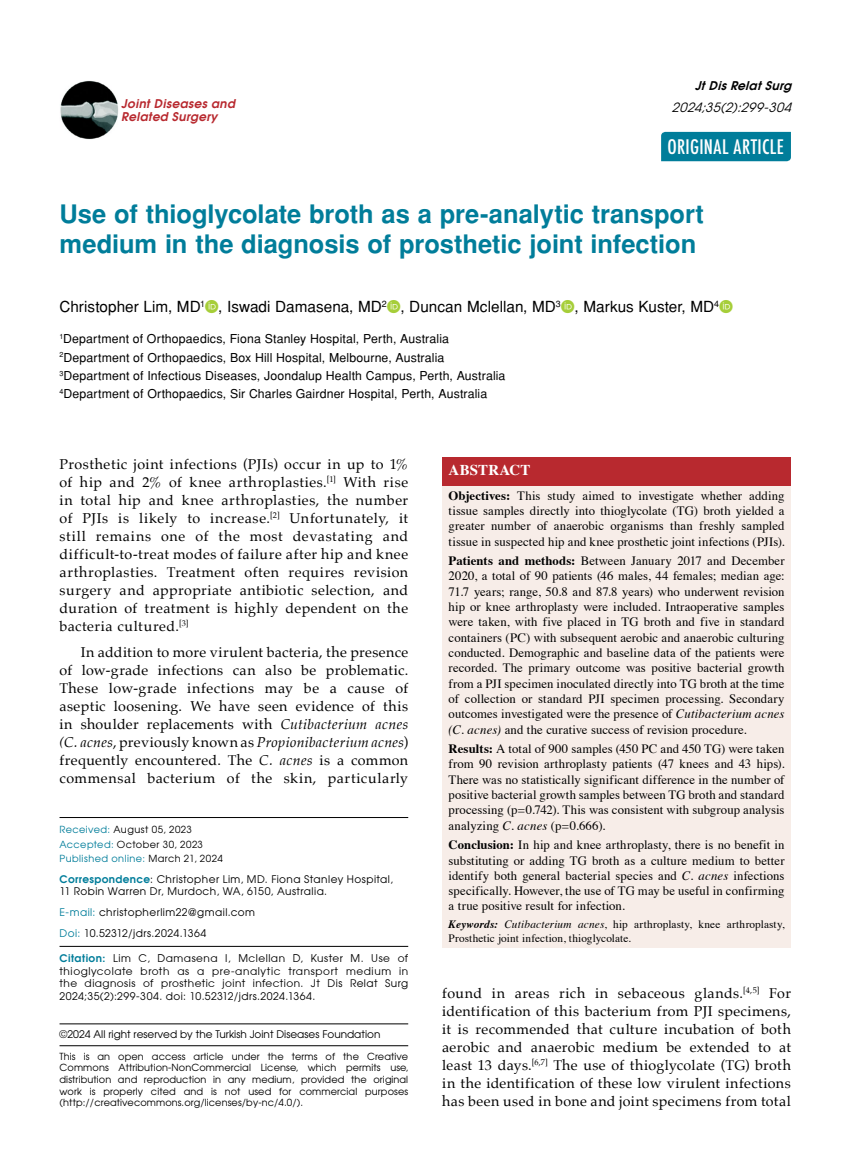
<style>
.page{position:relative;width:859px;height:1170px;background:#fff}
.page>*{position:absolute;margin:0;border:0;box-sizing:border-box;transform-origin:0 0}
.t1{font:700 25.5px/30.6px "Helvetica Tr";letter-spacing:-.005em;color:#007d9a}
.t2{font:500 condensed 19.5px "Futura";letter-spacing:.02em;color:#fff}
.t3{font:15.3px "Helvetica Normal Tr";color:#000}
.t4{font:700 15px "Times";letter-spacing:.01em;color:#fff}
.t5{font:14.25px/18px "Palatino";letter-spacing:.035em;color:#000;text-align:justify}
.t6{font:12.75px/15.3px "Times";letter-spacing:.005em;color:#000;text-align:justify}
.t7{font:italic 12.75px "Avant Garde Tr";color:#000}
.t8{font:12.3px/18.3px "Helvetica Normal Tr";letter-spacing:.01em;color:#000}
.t9{font:12px/13.5px "Avant Garde Bold Italic Tr";letter-spacing:.03em;color:#b8292f}
.t10{font:italic 12px "Avant Garde Bold Tr";color:#000}
.t11{font:11.25px/13.5px "Times";letter-spacing:.01em;color:#000}
.t12{font:10.5px/12.3px "Avant Garde Tr";letter-spacing:.04em;color:#000}
.t13{font:10.5px/12.6px "Avant Garde";letter-spacing:.045em;color:#000;text-align:justify}
.t14{font:10.5px "Avant Garde Tr";color:#000}
.t15{font:9.75px/11.7px "Avant Garde Tr";letter-spacing:.02em;color:#000;text-align:justify}
.t16{font:9.75px/14.4px "Avant Garde Tr";letter-spacing:.045em;color:#000}
.s1{font-style:italic}
.s2{color:#007d9a}
.s3{font-family:"Avant Garde Bold Tr";color:#007d9a}
.s4{font-family:"Avant Garde Tr"}
.s5{font-weight:700}
.s6{font-weight:700;font-style:italic}
</style>
<div class="page">
<div style="left:661px;top:132px;width:130px;height:29px;background:#007d9a"></div>
<img style="left:60px;top:81px;width:59px;height:58px">
<hr style="left:60px;top:946px;width:348px;height:1px;background:#000">
<hr style="left:60px;top:817px;width:348px;height:1px;background:#000">
<div style="left:442px;top:483px;width:349px;height:465px;background:#f7ede8"></div>
<div style="left:442px;top:457px;width:349px;height:28px;background:#b8292f"></div>
<hr style="left:60px;top:1045px;width:348px;height:1px;background:#000">
<hr style="left:60px;top:1023px;width:348px;height:1px;background:#000">
<p class="t9" style="left:121px;top:96px;width:115px">Joint Diseases and<br>Related Surgery</p>
<p class="t10" style="left:695px;top:77px;width:102px">JtDisRelatSurg</p>
<p class="t7" style="left:672px;top:99px;width:125px">2024;35(2):299-304</p>
<h2 class="t2" style="left:667px;top:135px;width:118px">ORIGINAL ARTICLE</h2>
<h1 class="t1" style="left:60px;top:198px;width:646px">Use of thioglycolate broth as a pre-analytic transport medium in the diagnosis of prosthetic joint infection</h1>
<p class="t3" style="left:60px;top:297px;width:661px">Christopher Lim, MD<sup>1</sup> , Iswadi Damasena, MD<sup>2</sup> , Duncan Mclellan, MD<sup>3</sup> , Markus Kuster, MD<sup>4</sup></p>
<p class="t8" style="left:60px;top:330px;width:447px"><sup>1</sup>Department of Orthopaedics, Fiona Stanley Hospital, Perth, Australia <sup>2</sup>Department of Orthopaedics, Box Hill Hospital, Melbourne, Australia <sup>3</sup>Department of Infectious Diseases, Joondalup Health Campus, Perth, Australia <sup>4</sup>Department of Orthopaedics, Sir Charles Gairdner Hospital, Perth, Australia</p>
<p class="t5" style="left:60px;top:454px;width:350px">Prosthetic joint infections (PJIs) occur in up to 1% of hip and 2% of knee arthroplasties.<sup>[1]</sup> With rise in total hip and knee arthroplasties, the number of PJIs is likely to increase.<sup>[2]</sup> Unfortunately, it still remains one of the most devastating and difficult-to-treat modes of failure after hip and knee arthroplasties. Treatment often requires revision surgery and appropriate antibiotic selection, and duration of treatment is highly dependent on the bacteria cultured.<sup>[3]</sup></p>
<p class="t5" style="left:60px;top:643px;width:350px;text-indent:21px">In addition to more virulent bacteria, the presence of low-grade infections can also be problematic.<br>These low-grade infections may be a cause of aseptic loosening. We have seen evidence of this in shoulder replacements with <span class="s1">Cutibacterium acnes (C. acnes</span>, previously known as <span class="s1">Propionibacterium acnes</span>) frequently encountered. The <span class="s1">C. acnes</span> is a common commensal bacterium of the skin, particularly</p>
<p class="t16" style="left:60px;top:822px;width:165px"><span class="s2">Received:</span> August 05, 2023<br><span class="s2">Accepted:</span> October 30, 2023<br><span class="s2">Published online:</span> March 21, 2024</p>
<p class="t12" style="left:60px;top:872px;width:335px"><span class="s3">Correspondence</span>: Christopher Lim, MD. Fiona Stanley Hospital,<br>11 Robin Warren Dr, Murdoch, WA, 6150, Australia.</p>
<p class="t12" style="left:60px;top:901px;width:197px;line-height:20.9px"><span class="s2">E-mail:</span> christopherlim22@gmail.com<br><span class="s2">Doi:</span> 10.52312/jdrs.2024.1364</p>
<p class="t13" style="left:60px;top:951px;width:350px"><span class="s3">Citation:</span> Lim C, Damasena I, Mclellan D, Kuster M. Use of thioglycolate broth as a pre-analytic transport medium in the diagnosis of prosthetic joint infection<span class="s4">. Jt Dis Relat Surg</span></p>
<p class="t12" style="left:60px;top:989px;width:257px">2024;35(2):299-304. doi: 10.52312/jdrs.2024.1364.</p>
<p class="t14" style="left:60px;top:1027px;width:322px">©2024 All right reserved by the Turkish Joint Diseases Foundation</p>
<p class="t15" style="left:60px;top:1049px;width:350px">This is an open access article under the terms of the Creative Commons Attribution-NonCommercial License, which permits use, distribution and reproduction in any medium, provided the original work is properly cited and is not used for commercial purposes (http://creativecommons.org/licenses/by-nc/4.0/).</p>
<p class="t4" style="left:449px;top:455px;width:83px">ABSTRACT</p>
<p class="t6" style="left:449px;top:486px;width:337px"><span class="s5">Objectives:</span> This study aimed to investigate whether adding tissue samples directly into thioglycolate (TG) broth yielded a greater number of anaerobic organisms than freshly sampled tissue in suspected hip and knee prosthetic joint infections (PJIs).</p>
<p class="t6" style="left:449px;top:552px;width:337px"><span class="s5">Patients and methods:</span> Between January 2017 and December 2020, a total of 90 patients (46 males, 44 females; median age:<br>71.7 years; range, 50.8 and 87.8 years) who underwent revision hip or knee arthroplasty were included. Intraoperative samples were taken, with five placed in TG broth and five in standard containers (PC) with subsequent aerobic and anaerobic culturing conducted. Demographic and baseline data of the patients were recorded. The primary outcome was positive bacterial growth from a PJI specimen inoculated directly into TG broth at the time of collection or standard PJI specimen processing. Secondary outcomes investigated were the presence of <span class="s1">Cutibacterium acnes (C. acnes)</span> and the curative success of revision procedure.</p>
<p class="t6" style="left:449px;top:740px;width:337px"><span class="s5">Results:</span> A total of 900 samples (450 PC and 450 TG) were taken from 90 revision arthroplasty patients (47 knees and 43 hips).<br>There was no statistically significant difference in the number of positive bacterial growth samples between TG broth and standard processing (p=0.742). This was consistent with subgroup analysis analyzing <span class="s1">C. acnes</span> (p=0.666).</p>
<p class="t6" style="left:449px;top:836px;width:337px"><span class="s5">Conclusion:</span> In hip and knee arthroplasty, there is no benefit in substituting or adding TG broth as a culture medium to better identify both general bacterial species and <span class="s1">C. acnes</span> infections specifically. However, the use of TG may be useful in confirming a true positive result for infection.</p>
<p class="t11" style="left:449px;top:916px;width:337px"><span class="s6">Keywords:</span> <span class="s1">Cutibacterium acnes</span>, hip arthroplasty, knee arthroplasty,<br>Prosthetic joint infection, thioglycolate.</p>
<p class="t5" style="left:442px;top:983px;width:350px">found in areas rich in sebaceous glands.<sup>[4,5]</sup> For identification of this bacterium from PJI specimens, it is recommended that culture incubation of both aerobic and anaerobic medium be extended to at least 13 days.<sup>[6,7]</sup> The use of thioglycolate (TG) broth in the identification of these low virulent infections has been used in bone and joint specimens from total</p>
</div>
